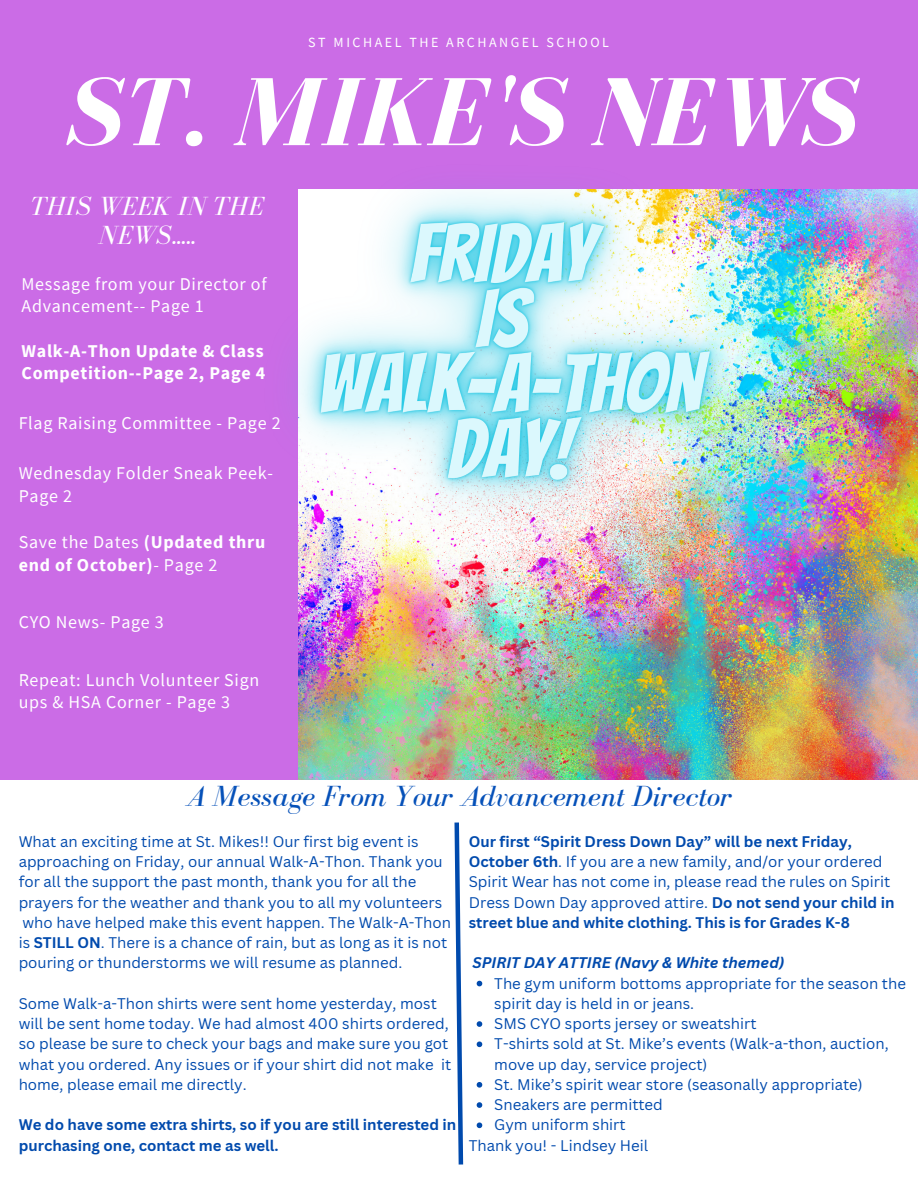
<style>
.page{position:relative;width:918px;height:1188px;background:#fff}
.page>*{position:absolute;margin:0;border:0;box-sizing:border-box;transform-origin:0 0}
.t1{font:italic 700 99.6px "Bodoni FLF";color:#fff}
.t2{font:italic 30px "Bodoni FLF";color:#0651b9}
.t3{font:italic 27px/29.2px "Bodoni FLF";color:#fff;text-align:center}
.t4{font:18px/22.5px "Source Sans Pro";letter-spacing:.04em;color:#fff}
.t5{font:700 18px/22.5px "Source Sans Pro";letter-spacing:.04em;color:#fff}
.t6{font:15px/20.2px "Canva Sans";color:#004aad}
.t7{font:700 15px/20.2px "Canva Sans";color:#004aad}
.t8{font:italic 700 15px "Canva Sans";color:#004aad}
.t9{font:13.95px "Source Sans Pro";letter-spacing:.18em;color:#fff}
.s1{font-weight:700}
.s2{font-weight:400}
</style>
<div class="page">
<div style="left:0;top:41px;width:326px;height:739px;background:#cb6ce6"></div>
<div style="left:0;top:0;width:918px;height:218px;background:#cb6ce6"></div>
<svg style="left:454px;top:822px;width:10px;height:343px"></svg>
<img style="left:298px;top:190px;width:620px;height:589px">
<img style="left:296px;top:189px;width:520px;height:408px">
<svg style="left:477px;top:981px;width:5px;height:5px"></svg>
<svg style="left:477px;top:1021px;width:5px;height:6px"></svg>
<svg style="left:477px;top:1042px;width:5px;height:5px"></svg>
<svg style="left:477px;top:1082px;width:5px;height:6px"></svg>
<svg style="left:477px;top:1102px;width:5px;height:6px"></svg>
<svg style="left:477px;top:1123px;width:5px;height:5px"></svg>
<p class="t9" style="left:308px;top:33px;width:302px">ST MICHAEL THE ARCHANGEL SCHOOL</p>
<p class="t1" style="left:64px;top:59px;width:792px">ST. MIKE'S NEWS</p>
<p class="t3" style="left:30px;top:191px;width:235px">THIS WEEK IN THE<br>NEWS.....</p>
<p class="t4" style="left:22px;top:272px;width:247px">Message from your Director of<br>Advancement-- Page 1</p>
<p class="t5" style="left:22px;top:339px;width:245px">Walk-A-Thon Update &amp; Class<br>Competition--Page 2, Page 4</p>
<p class="t4" style="left:19px;top:411px;width:263px">Flag Raising Committee - Page 2</p>
<p class="t4" style="left:19px;top:462px;width:256px">Wednesday Folder Sneak Peek-<br>Page 2</p>
<p class="t4" style="left:19px;top:531px;width:248px">Save the Dates <span class="s1">(Updated thru</span></p>
<p class="t5" style="left:19px;top:553px;width:200px">end of October)<span class="s2">- Page 2</span></p>
<p class="t4" style="left:19px;top:611px;width:147px">CYO News- Page 3</p>
<p class="t4" style="left:19px;top:668px;width:242px">Repeat: Lunch Volunteer Sign ups &amp; HSA Corner - Page 3</p>
<p class="t2" style="left:186px;top:780px;width:547px">A Message From Your Advancement Director</p>
<p class="t6" style="left:19px;top:831px;width:434px">What an exciting time at St. Mikes!! Our first big event is approaching on Friday, our annual Walk-A-Thon. Thank you for all the support the past month, thank you for all the prayers for the weather and thank you to all my volunteers who have helped make this event happen. The Walk-A-Thon is <span class="s1">STILL ON</span>. There is a chance of rain, but as long as it is not pouring or thunderstorms we will resume as planned.</p>
<p class="t6" style="left:19px;top:993px;width:434px">Some Walk-a-Thon shirts were sent home yesterday, most will be sent home today. We had almost 400 shirts ordered, so please be sure to check your bags and make sure you got what you ordered. Any issues or if your shirt did not make it home, please email me directly.</p>
<p class="t7" style="left:19px;top:1114px;width:439px">We do have some extra shirts, so if you are still interested in purchasing one, contact me as well.</p>
<p class="t7" style="left:469px;top:831px;width:427px">Our first “Spirit Dress Down Day” will be next Friday, October 6th<span class="s2">. If you are a new family, and/or your ordered Spirit Wear has not come in, please read the rules on Spirit Dress Down Day approved attire.</span> Do not send your child in street blue and white clothing. This is for Grades K-8</p>
<p class="t8" style="left:472px;top:952px;width:313px">SPIRIT DAY ATTIRE (Navy &amp; White themed)</p>
<p class="t6" style="left:494px;top:973px;width:413px">The gym uniform bottoms appropriate for the season the spirit day is held in or jeans.</p>
<p class="t6" style="left:494px;top:1013px;width:264px">SMS CYO sports jersey or sweatshirt</p>
<p class="t6" style="left:494px;top:1033px;width:396px">T-shirts sold at St. Mike’s events (Walk-a-thon, auction, move up day, service project)</p>
<p class="t6" style="left:494px;top:1074px;width:370px">St. Mike’s spirit wear store (seasonally appropriate)</p>
<p class="t6" style="left:494px;top:1094px;width:170px">Sneakers are permitted</p>
<p class="t6" style="left:494px;top:1114px;width:133px">Gym uniform shirt</p>
<p class="t6" style="left:469px;top:1135px;width:181px">Thank you! - Lindsey Heil</p>
</div>
